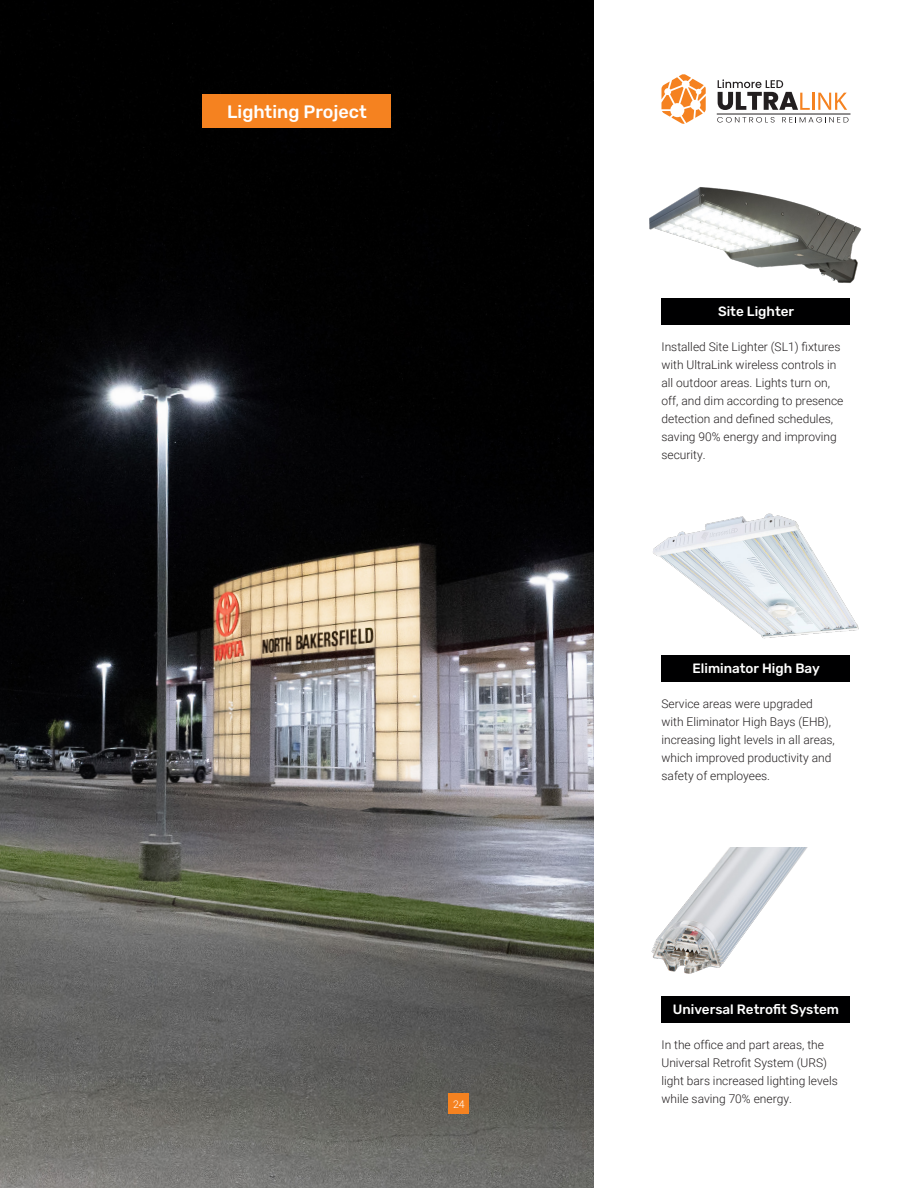
<style>
.page{position:relative;width:918px;height:1188px;background:#fff}
.page>*{position:absolute;margin:0;border:0;box-sizing:border-box;transform-origin:0 0}
.t1{font:500 18px "Rubik";color:#fff}
.t2{font:500 13.5px "Rubik";color:#fff}
.Product_Description{font:300 12px/18px "Roboto";color:#231f20}
.Subhead{font:300 12px/18px "Roboto";color:#231f20}
.t3{font:300 10.5px "Roboto";color:#fff}
</style>
<div class="page">
<img style="left:0;top:0;width:594px;height:1188px">
<img style="left:649px;top:187px;width:213px;height:96px">
<div style="left:662px;top:298px;width:188px;height:27px;background:#000001"></div>
<img style="left:653px;top:513px;width:206px;height:126px">
<div style="left:662px;top:655px;width:188px;height:27px;background:#000001"></div>
<img style="left:651px;top:848px;width:156px;height:126px">
<div style="left:662px;top:996px;width:188px;height:27px;background:#000001"></div>
<svg style="left:718px;top:79px;width:129px;height:31px"></svg>
<svg style="left:717px;top:117px;width:58px;height:6px"></svg>
<svg style="left:782px;top:117px;width:67px;height:6px"></svg>
<hr style="left:717px;top:114px;width:134px;height:1px;background:#231f20">
<svg style="left:661px;top:74px;width:45px;height:50px"></svg>
<div style="left:202px;top:94px;width:190px;height:34px;background:#f58220"></div>
<div style="left:449px;top:1094px;width:20px;height:20px;background:#f58220"></div>
<p class="t1" style="left:227px;top:102px;width:141px">Lighting Project</p>
<p class="t3" style="left:453px;top:1097px;width:13px">24</p>
<p class="t2" style="left:718px;top:303px;width:78px">Site Lighter</p>
<p class="Product_Description" style="left:662px;top:337px;width:183px">Installed Site Lighter (SL1) fixtures with UltraLink wireless controls in all outdoor areas. Lights turn on, off, and dim according to presence detection and defined schedules, saving 90% energy and improving security.</p>
<p class="t2" style="left:692px;top:660px;width:129px">Eliminator High Bay</p>
<p class="Product_Description" style="left:662px;top:694px;width:175px">Service areas were upgraded with Eliminator High Bays (EHB), increasing light levels in all areas, which improved productivity and safety of employees.</p>
<p class="t2" style="left:673px;top:1002px;width:168px">Universal Retrofit System</p>
<p class="Subhead" style="left:662px;top:1035px;width:178px">In the office and part areas, the<br>Universal Retrofit System (URS) light bars increased lighting levels while saving 70% energy.</p>
</div>
